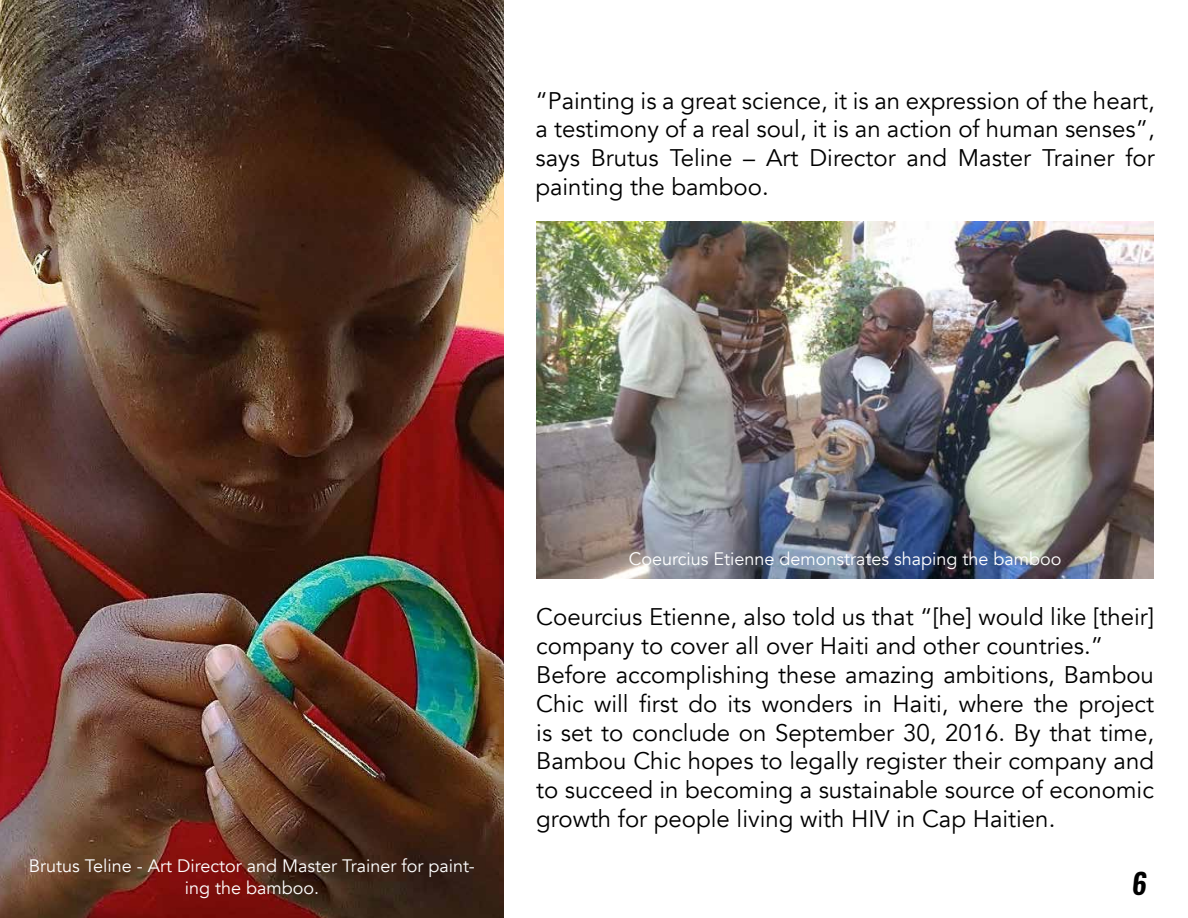
<style>
.page{position:relative;width:1188px;height:918px;background:#fff}
.page>*{position:absolute;margin:0;border:0;box-sizing:border-box;transform-origin:0 0}
.t1{font:italic 600 28.5px "Oswald";color:#000}
.t2{font:24px/28.8px "Avenir";color:#000;text-align:justify}
.t3{font:18px/21.6px "Avenir";color:#fff;text-align:center}
</style>
<div class="page">
<img style="left:536px;top:221px;width:618px;height:358px">
<img style="left:0;top:0;width:504px;height:918px">
<p class="t2" style="left:535px;top:86px;width:621px">“Painting is a great science, it is an expression of the heart, a testimony of a real soul, it is an action of human senses”, says Brutus Teline – Art Director and Master Trainer for painting the bamboo.</p>
<p class="t3" style="left:29px;top:856px;width:448px">Brutus Teline - Art Director and Master Trainer for paint&shy;ing the bamboo.</p>
<p class="t3" style="left:629px;top:548px;width:434px">Coeurcius Etienne demonstrates shaping the bamboo</p>
<p class="t2" style="left:536px;top:603px;width:619px;text-align:left">Coeurcius Etienne, also told us that “[he] would like [their] company to cover all over Haiti and other countries.” Before accomplishing these amazing ambitions, Bambou Chic will first do its wonders in Haiti, where the project is set to conclude on September 30, 2016. By that time, Bambou Chic hopes to legally register their company and to succeed in becoming a sustainable source of economic growth for people living with HIV in Cap Haitien.</p>
<p class="t1" style="left:1132px;top:864px;width:16px">6</p>
</div>
